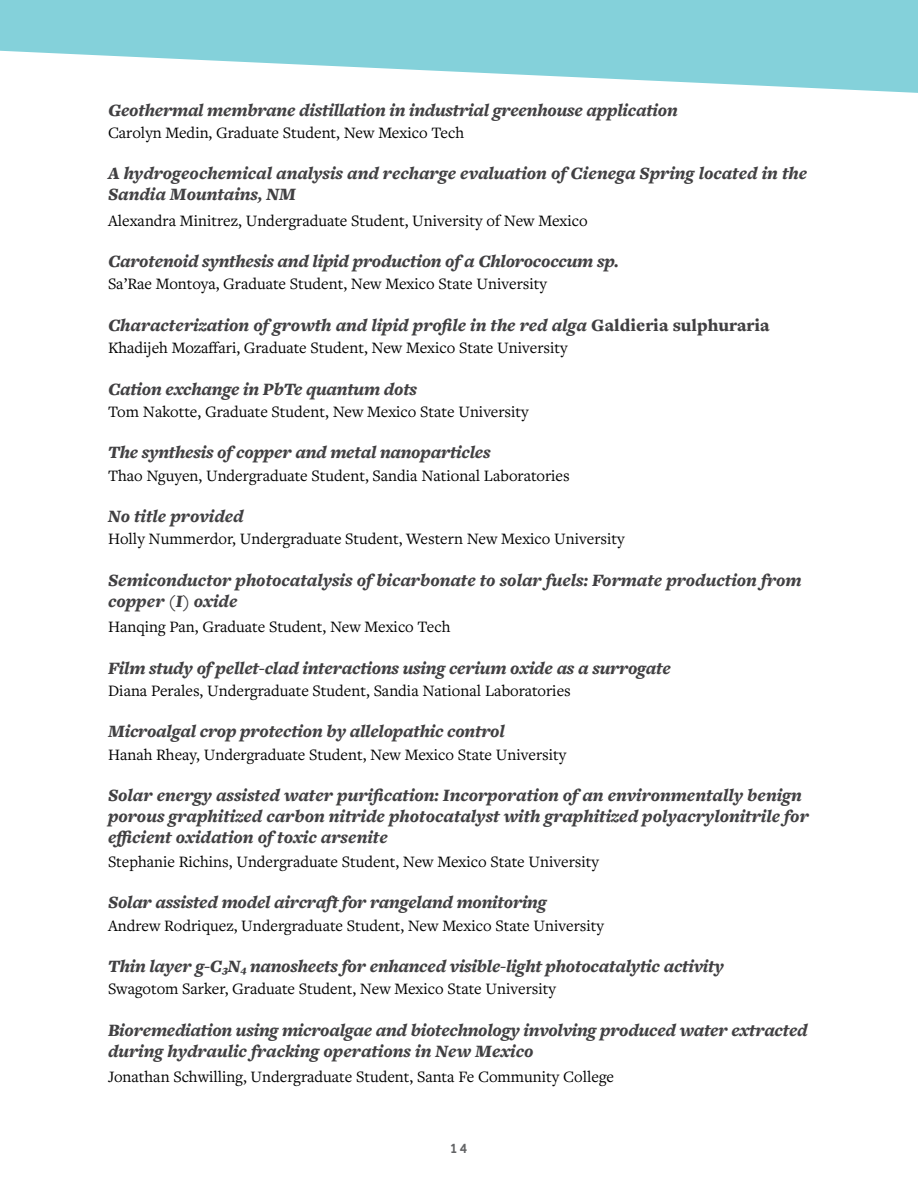
<style>
.page{position:relative;width:918px;height:1188px;background:#fff}
.page>*{position:absolute;margin:0;border:0;box-sizing:border-box;transform-origin:0 0}
.t1{font:italic 900 18px/21px "Freight Text Pro";letter-spacing:-.01em;color:#414042}
.t2{font:16.5px "Freight Text Pro";color:#000}
.t3{font:800 13.5px "Mucho Sans";color:#636466}
.s1{font-style:normal}
</style>
<div class="page">
<svg style="left:0;top:0;width:918px;height:93px;fill:#84d1da"></svg>
<p class="t1" style="left:108px;top:99px;width:571px">Geothermal membrane distillation in industrial greenhouse application</p>
<p class="t2" style="left:108px;top:122px;width:358px">Carolyn Medin, Graduate Student, New Mexico Tech</p>
<p class="t1" style="left:108px;top:163px;width:701px">A hydrogeochemical analysis and recharge evaluation of Cienega Spring located in the<br>Sandia Mountains, NM</p>
<p class="t2" style="left:108px;top:209px;width:481px">Alexandra Minitrez, Undergraduate Student, University of New Mexico</p>
<p class="t1" style="left:108px;top:250px;width:512px">Carotenoid synthesis and lipid production of a Chlorococcum sp.</p>
<p class="t2" style="left:108px;top:273px;width:441px">Sa’Rae Montoya, Graduate Student, New Mexico State University</p>
<p class="t1" style="left:108px;top:314px;width:663px">Characterization of growth and lipid profile in the red alga <span class="s1">Galdieria sulphuraria</span></p>
<p class="t2" style="left:108px;top:337px;width:461px">Khadijeh Mozaffari, Graduate Student, New Mexico State University</p>
<p class="t1" style="left:108px;top:378px;width:311px">Cation exchange in PbTe quantum dots</p>
<p class="t2" style="left:108px;top:401px;width:422px">Tom Nakotte, Graduate Student, New Mexico State University</p>
<p class="t1" style="left:108px;top:442px;width:384px">The synthesis of copper and metal nanoparticles</p>
<p class="t2" style="left:108px;top:464px;width:463px">Thao Nguyen, Undergraduate Student, Sandia National Laboratories</p>
<p class="t1" style="left:108px;top:505px;width:137px">No title provided</p>
<p class="t2" style="left:108px;top:528px;width:518px">Holly Nummerdor, Undergraduate Student, Western New Mexico University</p>
<p class="t1" style="left:108px;top:569px;width:695px">Semiconductor photocatalysis of bicarbonate to solar fuels: Formate production from copper (I) oxide</p>
<p class="t2" style="left:108px;top:616px;width:344px">Hanqing Pan, Graduate Student, New Mexico Tech</p>
<p class="t1" style="left:108px;top:657px;width:564px">Film study of pellet-clad interactions using cerium oxide as a surrogate</p>
<p class="t2" style="left:108px;top:680px;width:464px">Diana Perales, Undergraduate Student, Sandia National Laboratories</p>
<p class="t1" style="left:108px;top:721px;width:398px">Microalgal crop protection by allelopathic control</p>
<p class="t2" style="left:108px;top:743px;width:460px">Hanah Rheay, Undergraduate Student, New Mexico State University</p>
<p class="t1" style="left:108px;top:784px;width:702px">Solar energy assisted water purification: Incorporation of an environmentally benign porous graphitized carbon nitride photocatalyst with graphitized polyacrylonitrile for efficient oxidation of toxic arsenite</p>
<p class="t2" style="left:108px;top:851px;width:493px">Stephanie Richins, Undergraduate Student, New Mexico State University</p>
<p class="t1" style="left:108px;top:892px;width:440px">Solar assisted model aircraft for rangeland monitoring</p>
<p class="t2" style="left:108px;top:914px;width:497px">Andrew Rodriquez, Undergraduate Student, New Mexico State University</p>
<p class="t1" style="left:108px;top:955px;width:617px">Thin layer g-C₃N₄ nanosheets for enhanced visible-light photocatalytic activity</p>
<p class="t2" style="left:108px;top:978px;width:450px">Swagotom Sarker, Graduate Student, New Mexico State University</p>
<p class="t1" style="left:108px;top:1019px;width:701px">Bioremediation using microalgae and biotechnology involving produced water extracted during hydraulic fracking operations in New Mexico</p>
<p class="t2" style="left:108px;top:1066px;width:508px">Jonathan Schwilling, Undergraduate Student, Santa Fe Community College</p>
<p class="t3" style="left:451px;top:1141px;width:18px">14</p>
</div>
